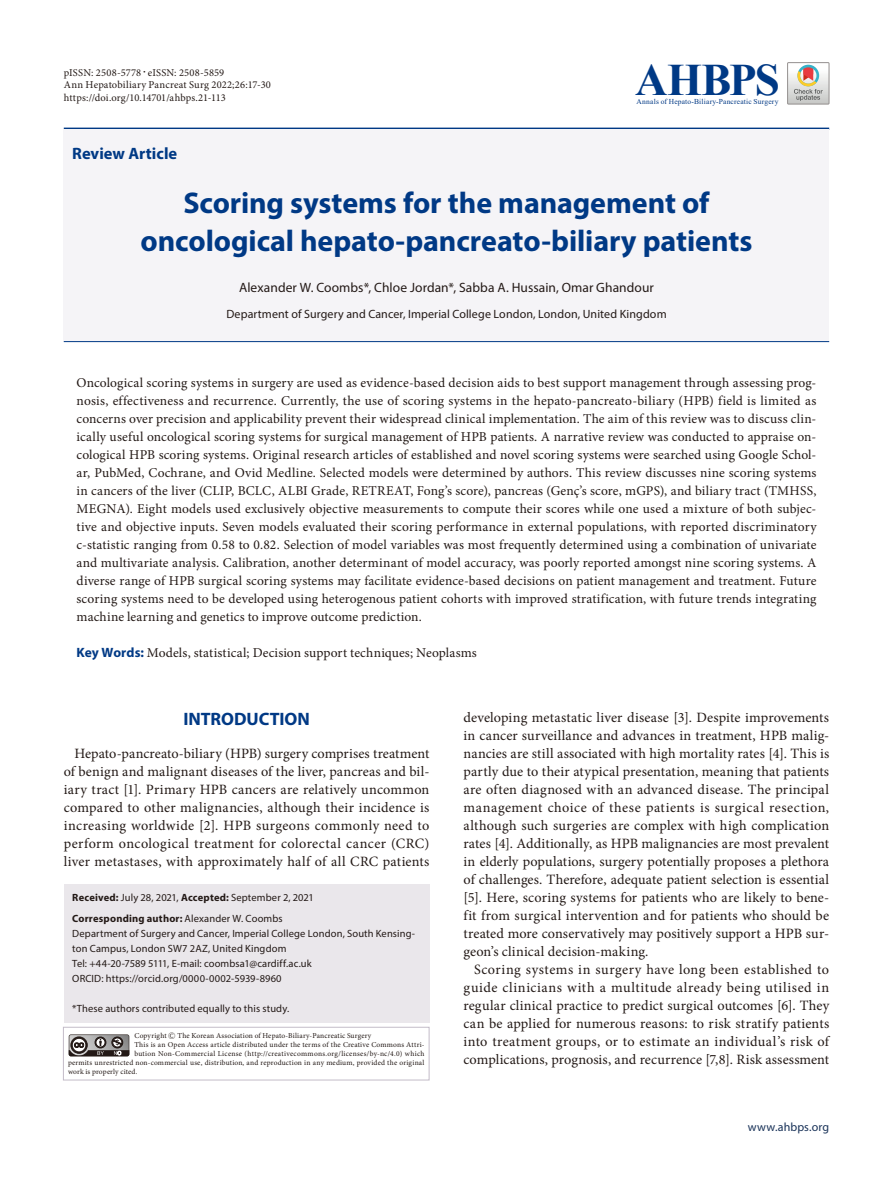
<style>
.page{position:relative;width:893px;height:1191px;background:#fff}
.page>*{position:absolute;margin:0;border:0;box-sizing:border-box;transform-origin:0 0}
.t1{font:700 45px "Times New Roman";letter-spacing:-.03em;color:#003985}
.t2{font:700 30px/37.5px "Myriad Pro";letter-spacing:-.005em;color:#003985;text-align:center}
.t3{font:700 18px "Myriad Pro";letter-spacing:-.005em;color:#003985}
.t4{font:700 16.5px "Myriad Pro";color:#003985}
.t5{font:14.25px/18px "Minion Pro";letter-spacing:.01em;color:#231916;text-align:justify}
.t6{font:13.5px/18px "Minion Pro";letter-spacing:.005em;color:#231916;text-align:justify}
.t7{font:13.5px "Myriad Pro";letter-spacing:.005em;color:#231916}
.t8{font:12px "Myriad Pro";letter-spacing:.01em;color:#231916}
.t9{font:12px "Myriad Pro";letter-spacing:.01em;color:#193258}
.t10{font:10.5px/15px "Myriad Pro";letter-spacing:.015em;color:#231916}
.t11{font:10.5px/12.8px "Minion Pro";letter-spacing:.015em;color:#231916}
.t12{font:7.5px "Minion Pro";letter-spacing:.025em;color:#231916}
.t13{font:7.5px "Times New Roman";letter-spacing:.025em;color:#003985}
.s1{font-family:"Ko Pub World Batang PM"}
.s2{font-family:"Myriad Pro";font-weight:700;color:#003985}
.s3{font-weight:700}
</style>
<div class="page">
<hr style="left:64px;top:128px;width:765px;height:2px;background:#003985">
<div style="left:64px;top:129px;width:765px;height:212px;background:#f5f4f7"></div>
<hr style="left:64px;top:341px;width:765px;height:1px;background:#003985">
<div style="left:787px;top:62px;width:42px;height:42px;border:1px solid #94908f"></div>
<svg style="left:788px;top:63px;width:41px;height:41px"></svg>
<div style="left:64px;top:883px;width:365px;height:139px;background:#eae7eb"></div>
<div style="left:63px;top:1026px;width:366px;height:54px;border:1px solid #c3bcc8"></div>
<svg style="left:69px;top:1034px;width:60px;height:22px"></svg>
<p class="t11" style="left:64px;top:66px;width:209px">pISSN: 2508-5778<span class="s1">ㆍ</span>eISSN: 2508-5859<br>Ann Hepatobiliary Pancreat Surg 2022;26:17-30 https://doi.org/10.14701/ahbps.21-113</p>
<p class="t4" style="left:72px;top:142px;width:107px">Review Article</p>
<h1 class="t1" style="left:635px;top:47px;width:146px">AHBPS</h1>
<p class="t13" style="left:636px;top:96px;width:144px">Annals of Hepato-Biliary-Pancreatic Surgery</p>
<h2 class="t2" style="left:141px;top:183px;width:613px">Scoring systems for the management of oncological hepato-pancreato-biliary patients</h2>
<p class="t7" style="left:239px;top:279px;width:416px">Alexander W. Coombs*, Chloe Jordan*, Sabba A. Hussain, Omar Ghandour</p>
<p class="t8" style="left:226px;top:307px;width:442px">Department of Surgery and Cancer, Imperial College London, London, United Kingdom</p>
<p class="t6" style="left:77px;top:373px;width:741px">Oncological scoring systems in surgery are used as evidence-based decision aids to best support management through assessing prog&shy;nosis, effectiveness and recurrence. Currently, the use of scoring systems in the hepato-pancreato-biliary (HPB) field is limited as concerns over precision and applicability prevent their widespread clinical implementation. The aim of this review was to discuss clin&shy;ically useful oncological scoring systems for surgical management of HPB patients. A narrative review was conducted to appraise on&shy;cological HPB scoring systems. Original research articles of established and novel scoring systems were searched using Google Schol&shy;ar, PubMed, Cochrane, and Ovid Medline. Selected models were determined by authors. This review discusses nine scoring systems in cancers of the liver (CLIP, BCLC, ALBI Grade, RETREAT, Fong’s score), pancreas (Genç’s score, mGPS), and biliary tract (TMHSS, MEGNA). Eight models used exclusively objective measurements to compute their scores while one used a mixture of both subjec&shy;tive and objective inputs. Seven models evaluated their scoring performance in external populations, with reported discriminatory c-statistic ranging from 0.58 to 0.82. Selection of model variables was most frequently determined using a combination of univariate and multivariate analysis. Calibration, another determinant of model accuracy, was poorly reported amongst nine scoring systems. A diverse range of HPB surgical scoring systems may facilitate evidence-based decisions on patient management and treatment. Future scoring systems need to be developed using heterogenous patient cohorts with improved stratification, with future trends integrating machine learning and genetics to improve outcome prediction.</p>
<p class="t6" style="left:77px;top:643px;width:402px"><span class="s2">Key Words:</span> Models, statistical; Decision support techniques; Neoplasms</p>
<h3 class="t3" style="left:183px;top:707px;width:128px">INTRODUCTION</h3>
<p class="t5" style="left:64px;top:744px;width:367px;text-indent:11px">Hepato-pancreato-biliary (HPB) surgery comprises treatment of benign and malignant diseases of the liver, pancreas and bil&shy;iary tract [1]. Primary HPB cancers are relatively uncommon compared to other malignancies, although their incidence is increasing worldwide [2]. HPB surgeons commonly need to perform oncological treatment for colorectal cancer (CRC) liver metastases, with approximately half of all CRC patients</p>
<p class="t10" style="left:72px;top:886px;width:243px;line-height:21.5px"><span class="s3">Received:</span> July 28, 2021, <span class="s3">Accepted:</span> September 2, 2021<br><span class="s3">Corresponding author:</span> Alexander W. Coombs</p>
<p class="t10" style="left:72px;top:926px;width:344px">Department of Surgery and Cancer, Imperial College London, South Kensing&shy;ton Campus, London SW7 2AZ, United Kingdom<br>Tel: +44-20-7589 5111, E-mail: coombsa1@cardiff.ac.uk<br>ORCID: https://orcid.org/0000-0002-5939-8960</p>
<p class="t10" style="left:72px;top:1001px;width:218px">*These authors contributed equally to this study.</p>
<p class="t12" style="left:134px;top:1030px;width:238px">Copyright <span class="s1">Ⓒ</span> The Korean Association of Hepato-Biliary-Pancreatic Surgery</p>
<p class="t12" style="left:134px;top:1039px;width:292px">This is an Open Access article distributed under the terms of the Creative Commons Attri-</p>
<p class="t12" style="left:134px;top:1048px;width:292px">bution Non-Commercial License (http://creativecommons.org/licenses/by-nc/4.0) which</p>
<p class="t12" style="left:68px;top:1057px;width:358px">permits unrestricted non-commercial use, distribution, and reproduction in any medium, provided the original</p>
<p class="t12" style="left:68px;top:1066px;width:71px">work is properly cited.</p>
<p class="t5" style="left:463px;top:708px;width:367px">developing metastatic liver disease [3]. Despite improvements in cancer surveillance and advances in treatment, HPB malig&shy;nancies are still associated with high mortality rates [4]. This is partly due to their atypical presentation, meaning that patients are often diagnosed with an advanced disease. The principal management choice of these patients is surgical resection, although such surgeries are complex with high complication rates [4]. Additionally, as HPB malignancies are most prevalent in elderly populations, surgery potentially proposes a plethora of challenges. Therefore, adequate patient selection is essential [5]. Here, scoring systems for patients who are likely to bene&shy;fit from surgical intervention and for patients who should be treated more conservatively may positively support a HPB sur&shy;geon’s clinical decision-making.</p>
<p class="t5" style="left:463px;top:960px;width:367px;text-indent:11px">Scoring systems in surgery have long been established to guide clinicians with a multitude already being utilised in regular clinical practice to predict surgical outcomes [6]. They can be applied for numerous reasons: to risk stratify patients into treatment groups, or to estimate an individual’s risk of complications, prognosis, and recurrence [7,8]. Risk assessment</p>
<p class="t9" style="left:748px;top:1119px;width:83px">www.ahbps.org</p>
</div>
